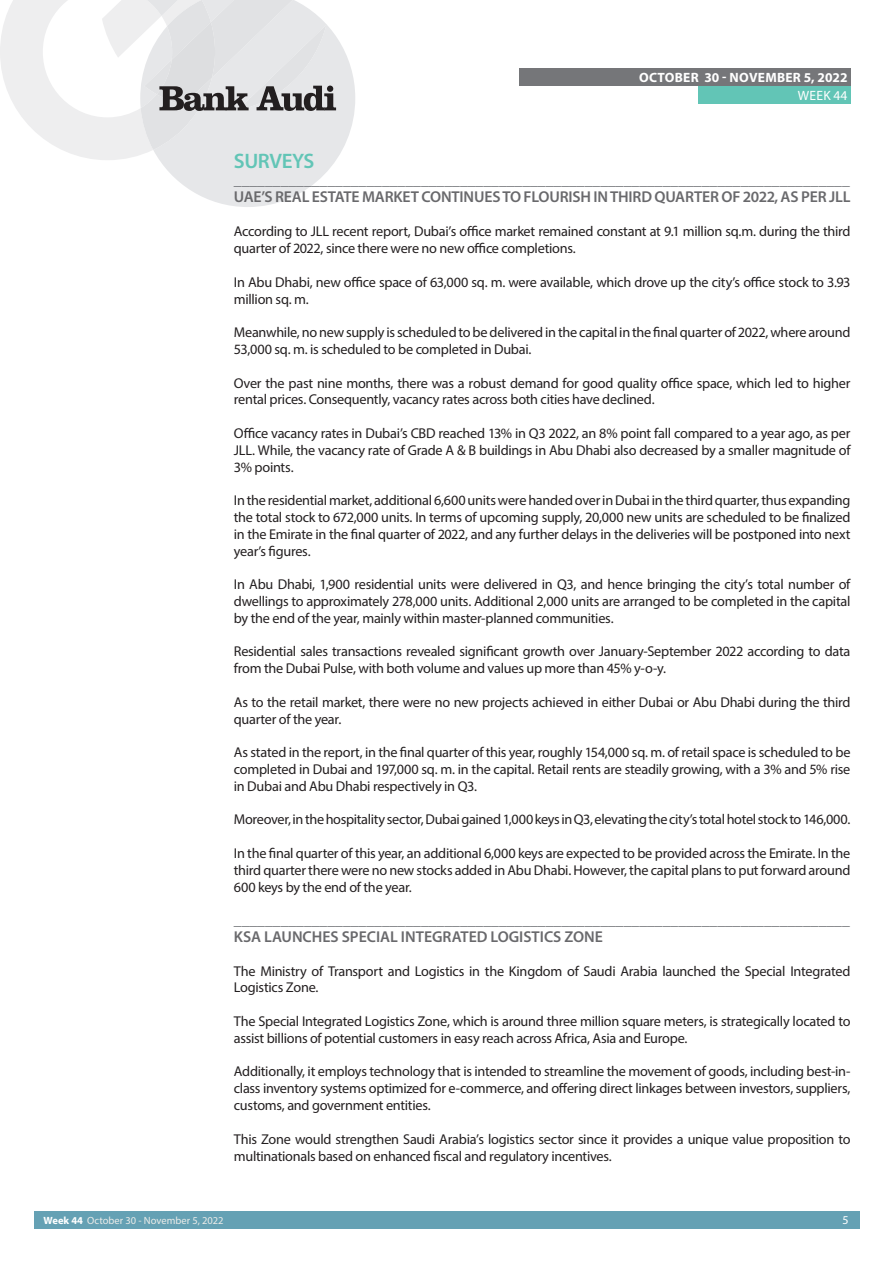
<style>
.page{position:relative;width:893px;height:1263px;background:#fff}
.page>*{position:absolute;margin:0;border:0;box-sizing:border-box;transform-origin:0 0}
.t1{font:600 21px "Myriad Pro";letter-spacing:-.02em;color:#62c5b6}
.t2{font:600 15.75px "Myriad Pro";letter-spacing:-.01em;color:#69696c}
.t3{font:15.6px "Myriad Pro";color:#707276}
.t4{font:14.25px/16.8px "Myriad Pro";letter-spacing:-.02em;color:#231f20}
.t5{font:700 13.5px "Myriad Pro";letter-spacing:.02em;color:#fff}
.t6{font:13.5px "Myriad Pro";letter-spacing:.02em;color:#fff}
.t7{font:12px "Myriad Pro";color:#fff}
.t8{font:10.5px "Myriad Pro";color:#ecece9}
.s1{font-weight:700;color:#fff}
</style>
<div class="page">
<div style="left:34px;top:1212px;width:826px;height:17px;background:#65a1b4"></div>
<div style="left:519px;top:68px;width:331px;height:17px;background:#757679"></div>
<div style="left:698px;top:86px;width:152px;height:17px;background:#62c5b6"></div>
<svg style="left:0;top:0;width:355px;height:207px"></svg>
<p class="t5" style="left:639px;top:68px;width:210px">OCTOBER 30 - NOVEMBER 5, 2022</p>
<p class="t6" style="left:798px;top:87px;width:51px">WEEK 44</p>
<h1 class="t1" style="left:234px;top:147px;width:82px">SURVEYS</h1>
<p class="t3" style="left:234px;top:170px;width:617px">_______________________________________________________________________________</p>
<p class="t2" style="left:234px;top:187px;width:618px">UAE’S REAL ESTATE MARKET CONTINUES TO FLOURISH IN THIRD QUARTER OF 2022, AS PER JLL</p>
<p class="t4" style="left:234px;top:223px;width:618px">According to JLL recent report, Dubai’s office market remained constant at 9.1 million sq.m. during the third quarter of 2022, since there were no new office completions.</p>
<p class="t4" style="left:234px;top:273px;width:618px">In Abu Dhabi, new office space of 63,000 sq. m. were available, which drove up the city’s office stock to 3.93 million sq. m.</p>
<p class="t4" style="left:234px;top:324px;width:618px">Meanwhile, no new supply is scheduled to be delivered in the capital in the final quarter of 2022, where around<br>53,000 sq. m. is scheduled to be completed in Dubai.</p>
<p class="t4" style="left:234px;top:374px;width:618px">Over the past nine months, there was a robust demand for good quality office space, which led to higher rental prices. Consequently, vacancy rates across both cities have declined.</p>
<p class="t4" style="left:234px;top:425px;width:618px;text-align:justify">Office vacancy rates in Dubai’s CBD reached 13% in Q3 2022, an 8% point fall compared to a year ago, as per JLL. While, the vacancy rate of Grade A &amp; B buildings in Abu Dhabi also decreased by a smaller magnitude of 3% points.</p>
<p class="t4" style="left:234px;top:492px;width:618px;text-align:justify">In the residential market, additional 6,600 units were handed over in Dubai in the third quarter, thus expanding the total stock to 672,000 units. In terms of upcoming supply, 20,000 new units are scheduled to be finalized in the Emirate in the final quarter of 2022, and any further delays in the deliveries will be postponed into next year’s figures.</p>
<p class="t4" style="left:234px;top:576px;width:618px;text-align:justify">In Abu Dhabi, 1,900 residential units were delivered in Q3, and hence bringing the city’s total number of dwellings to approximately 278,000 units. Additional 2,000 units are arranged to be completed in the capital by the end of the year, mainly within master-planned communities.</p>
<p class="t4" style="left:234px;top:643px;width:618px">Residential sales transactions revealed significant growth over January-September 2022 according to data from the Dubai Pulse, with both volume and values up more than 45% y-o-y.</p>
<p class="t4" style="left:234px;top:693px;width:618px">As to the retail market, there were no new projects achieved in either Dubai or Abu Dhabi during the third quarter of the year.</p>
<p class="t4" style="left:234px;top:744px;width:618px;text-align:justify">As stated in the report, in the final quarter of this year, roughly 154,000 sq. m. of retail space is scheduled to be completed in Dubai and 197,000 sq. m. in the capital. Retail rents are steadily growing, with a 3% and 5% rise in Dubai and Abu Dhabi respectively in Q3.</p>
<p class="t4" style="left:234px;top:811px;width:618px">Moreover, in the hospitality sector, Dubai gained 1,000 keys in Q3, elevating the city’s total hotel stock to 146,000.</p>
<p class="t4" style="left:234px;top:845px;width:618px;text-align:justify">In the final quarter of this year, an additional 6,000 keys are expected to be provided across the Emirate. In the third quarter there were no new stocks added in Abu Dhabi. However, the capital plans to put forward around 600 keys by the end of the year.</p>
<p class="t3" style="left:234px;top:910px;width:617px">_______________________________________________________________________________</p>
<p class="t2" style="left:234px;top:927px;width:370px">KSA LAUNCHES SPECIAL INTEGRATED LOGISTICS ZONE</p>
<p class="t4" style="left:234px;top:962px;width:618px">The Ministry of Transport and Logistics in the Kingdom of Saudi Arabia launched the Special Integrated<br>Logistics Zone.</p>
<p class="t4" style="left:234px;top:1013px;width:618px">The Special Integrated Logistics Zone, which is around three million square meters, is strategically located to assist billions of potential customers in easy reach across Africa, Asia and Europe.</p>
<p class="t4" style="left:234px;top:1063px;width:618px;text-align:justify">Additionally, it employs technology that is intended to streamline the movement of goods, including best-in&shy;class inventory systems optimized for e-commerce, and offering direct linkages between investors, suppliers, customs, and government entities.</p>
<p class="t4" style="left:234px;top:1130px;width:618px;line-height:17.2px">This Zone would strengthen Saudi Arabia’s logistics sector since it provides a unique value proposition to multinationals based on enhanced fiscal and regulatory incentives.</p>
<p class="t8" style="left:44px;top:1214px;width:182px"><span class="s1">Week 44</span> October 30 - November 5, 2022</p>
<p class="t7" style="left:843px;top:1213px;width:8px">5</p>
</div>
